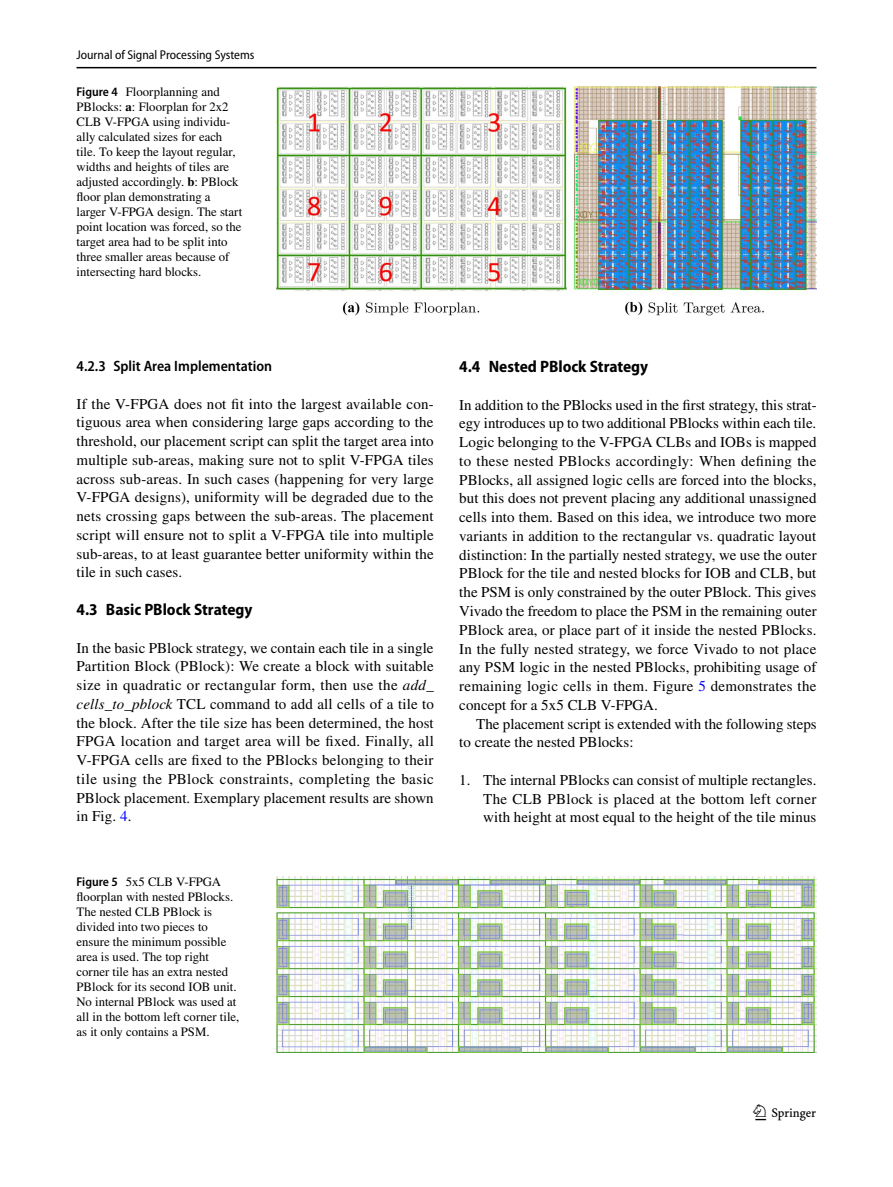
<style>
.page{position:relative;width:893px;height:1187px;background:#fff}
.page>*{position:absolute;margin:0;border:0;box-sizing:border-box;transform-origin:0 0}
.t1{font:22.5px "Springnew Regular 3";color:#000}
.t2{font:700 semi-condensed 16.5px "Myriad Pro";color:#000}
.t3{font:15px/18.8px "STIX";letter-spacing:.005em;color:#000;text-align:justify}
.t4{font:600 semi-condensed 15px "Myriad Pro";color:#000}
.t5{font:12.75px/15px "STIX";color:#000}
.t6{font:semi-condensed 12.75px "Myriad Pro";color:#000}
.s1{font-family:"Myriad Pro";font-weight:600;font-stretch:semi-condensed}
.s2{font-weight:700}
.s3{font-style:italic}
.s4{color:#00f}
</style>
<div class="page">
<hr style="left:77px;top:67px;width:739px;height:1px;background:#000">
<img style="left:276px;top:87px;width:540px;height:229px">
<img style="left:276px;top:876px;width:540px;height:176px">
<p class="t6" style="left:77px;top:48px;width:180px">Journal of Signal Processing Systems</p>
<p class="t5" style="left:77px;top:85px;width:167px"><span class="s1">Figure 4</span> Floorplanning and<br>PBlocks: <span class="s2">a</span>: Floorplan for 2x2<br>CLB V-FPGA using individu&shy;ally calculated sizes for each tile. To keep the layout regular, widths and heights of tiles are adjusted accordingly. <span class="s2">b</span>: PBlock floor plan demonstrating a larger V-FPGA design. The start point location was forced, so the target area had to be split into three smaller areas because of intersecting hard blocks.</p>
<p class="t4" style="left:77px;top:358px;width:197px">4.2.3 Split Area Implementation</p>
<p class="t3" style="left:77px;top:395px;width:359px">If the V-FPGA does not fit into the largest available con&shy;tiguous area when considering large gaps according to the threshold, our placement script can split the target area into multiple sub-areas, making sure not to split V-FPGA tiles across sub-areas. In such cases (happening for very large V-FPGA designs), uniformity will be degraded due to the nets crossing gaps between the sub-areas. The placement script will ensure not to split a V-FPGA tile into multiple sub-areas, to at least guarantee better uniformity within the tile in such cases.</p>
<p class="t2" style="left:77px;top:600px;width:177px">4.3 Basic PBlock Strategy</p>
<p class="t3" style="left:77px;top:639px;width:359px">In the basic PBlock strategy, we contain each tile in a single Partition Block (PBlock): We create a block with suitable size in quadratic or rectangular form, then use the <span class="s3">add_ cells_to_pblock</span> TCL command to add all cells of a tile to the block. After the tile size has been determined, the host FPGA location and target area will be fixed. Finally, all V-FPGA cells are fixed to the PBlocks belonging to their tile using the PBlock constraints, completing the basic PBlock placement. Exemplary placement results are shown in Fig. <span class="s4">4</span>.</p>
<p class="t5" style="left:77px;top:874px;width:164px"><span class="s1">Figure 5</span> 5x5 CLB V-FPGA floorplan with nested PBlocks.<br>The nested CLB PBlock is divided into two pieces to ensure the minimum possible area is used. The top right corner tile has an extra nested<br>PBlock for its second IOB unit.<br>No internal PBlock was used at all in the bottom left corner tile, as it only contains a PSM.</p>
<p class="t2" style="left:459px;top:357px;width:190px">4.4 Nested PBlock Strategy</p>
<p class="t3" style="left:459px;top:396px;width:359px">In addition to the PBlocks used in the first strategy, this strat&shy;egy introduces up to two additional PBlocks within each tile.<br>Logic belonging to the V-FPGA CLBs and IOBs is mapped to these nested PBlocks accordingly: When defining the PBlocks, all assigned logic cells are forced into the blocks, but this does not prevent placing any additional unassigned cells into them. Based on this idea, we introduce two more variants in addition to the rectangular vs. quadratic layout distinction: In the partially nested strategy, we use the outer PBlock for the tile and nested blocks for IOB and CLB, but the PSM is only constrained by the outer PBlock. This gives Vivado the freedom to place the PSM in the remaining outer PBlock area, or place part of it inside the nested PBlocks.<br>In the fully nested strategy, we force Vivado to not place any PSM logic in the nested PBlocks, prohibiting usage of remaining logic cells in them. Figure <span class="s4">5</span> demonstrates the concept for a 5x5 CLB V-FPGA.</p>
<p class="t3" style="left:459px;top:715px;width:359px;text-indent:17px">The placement script is extended with the following steps to create the nested PBlocks:</p>
<p class="t3" style="left:483px;top:771px;width:335px;text-indent:-24px">1. The internal PBlocks can consist of multiple rectangles.<br>The CLB PBlock is placed at the bottom left corner with height at most equal to the height of the tile minus</p>
<h1 class="t1" style="left:755px;top:1104px;width:62px">1 3</h1>
</div>
